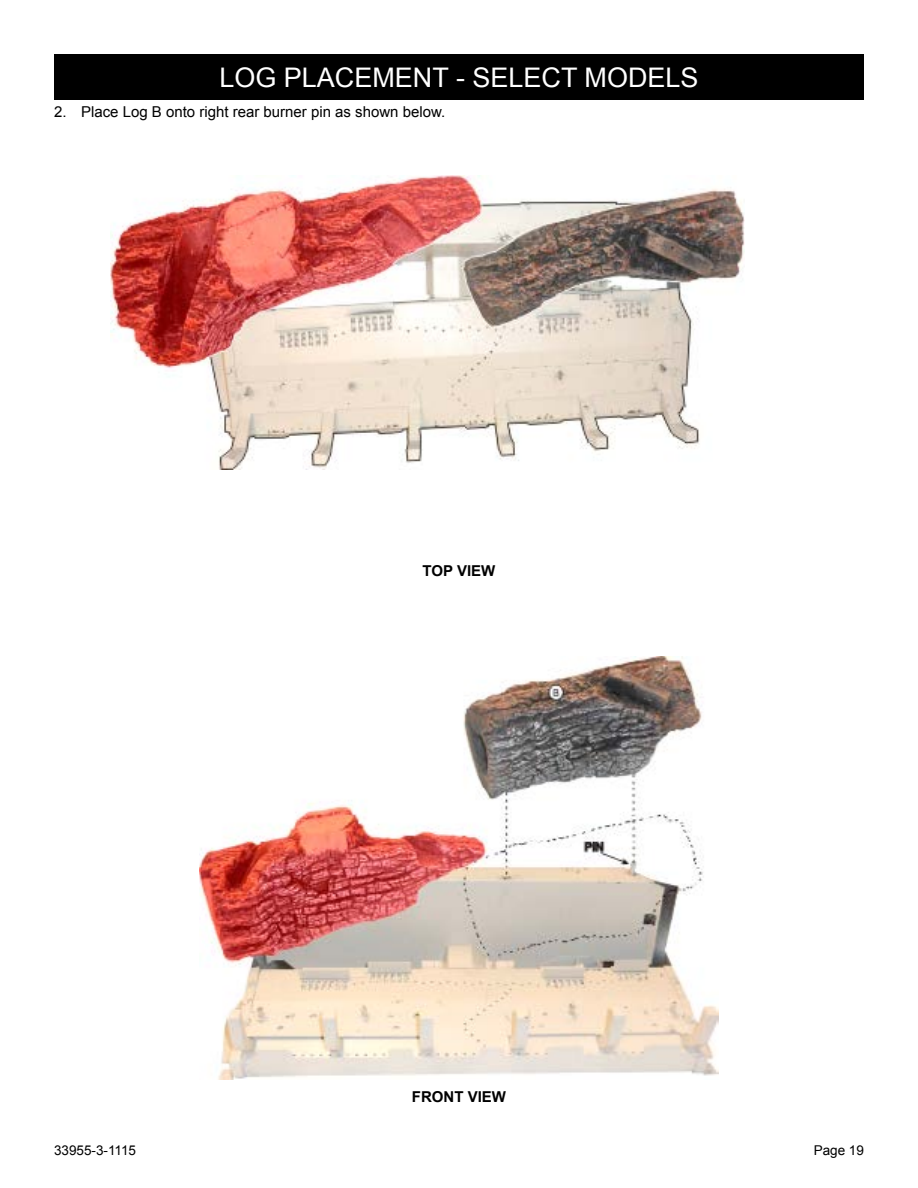
<style>
.page{position:relative;width:918px;height:1188px;background:#fff}
.page>*{position:absolute;margin:0;border:0;box-sizing:border-box;transform-origin:0 0}
.t1{font:27px "Arial";color:#fff}
.t2{font:15px "Arial";color:#000}
.t3{font:700 15px "Arial";color:#000}
.t4{font:13.5px "Arial";color:#000}
</style>
<div class="page">
<div style="left:54px;top:54px;width:810px;height:46px;background:#000"></div>
<img style="left:110px;top:176px;width:635px;height:293px">
<img style="left:200px;top:657px;width:518px;height:423px">
<h1 class="t1" style="left:219px;top:59px;width:481px">LOG PLACEMENT - SELECT MODELS</h1>
<p class="t2" style="left:54px;top:102px;width:393px">2. Place Log B onto right rear burner pin as shown below.</p>
<p class="t3" style="left:423px;top:561px;width:74px">TOP VIEW</p>
<p class="t3" style="left:412px;top:1086px;width:96px">FRONT VIEW</p>
<p class="t4" style="left:54px;top:1142px;width:84px">33955-3-1115</p>
<p class="t4" style="left:814px;top:1142px;width:52px">Page 19</p>
</div>
